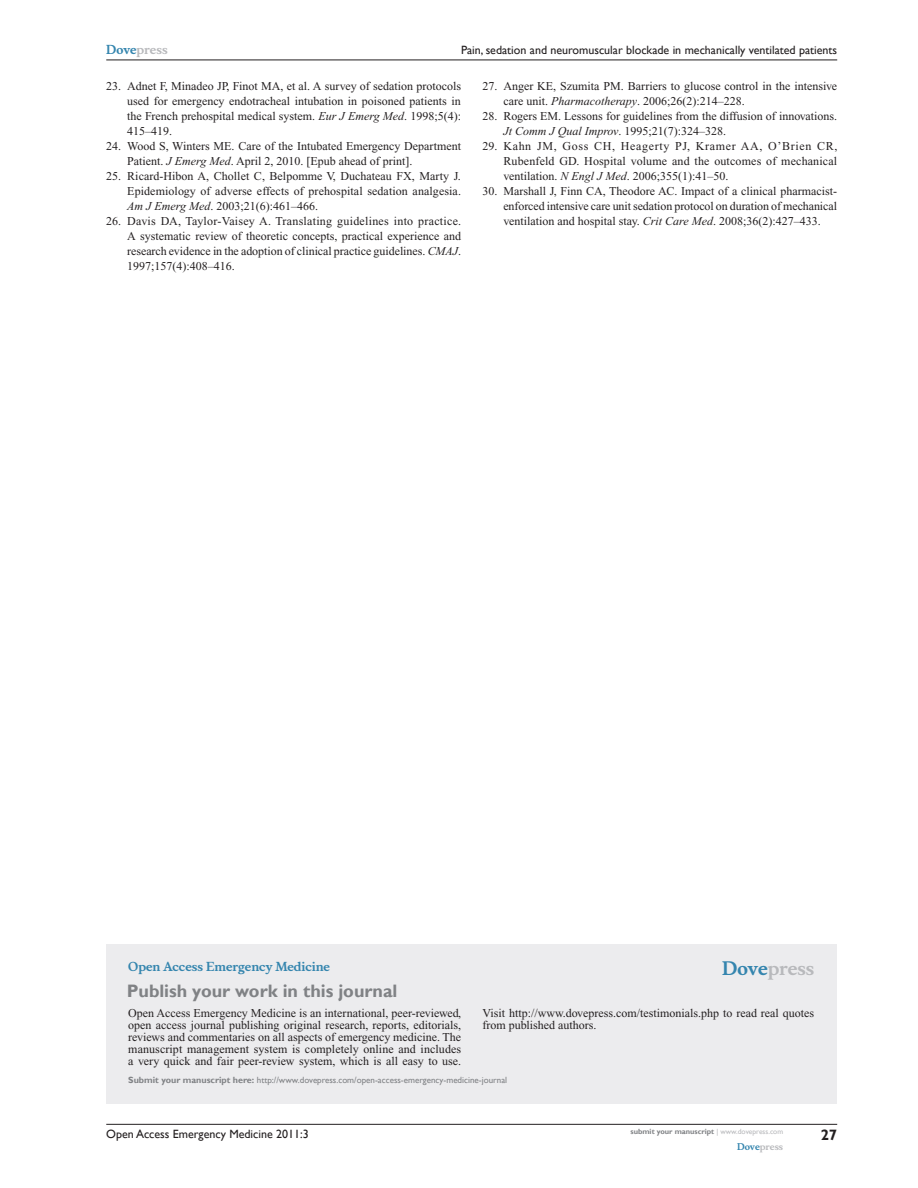
<style>
.page{position:relative;width:918px;height:1188px;background:#fff}
.page>*{position:absolute;margin:0;border:0;box-sizing:border-box;transform-origin:0 0}
.t1{font:700 18px "Gill Sans";color:#808285}
.t2{font:700 18px "Musee";color:#b8b9bc}
.t3{font:700 15px "Gill Sans";color:#231f20}
.t4{font:12px/15px "Times New Roman";color:#231f20;text-align:justify}
.t5{font:12px "Gill Sans";color:#231f20}
.t6{font:700 12px "Musee";color:#3485ae}
.t7{font:700 12px "Musee";color:#b8b9bc}
.t8{font:9px "Gill Sans";color:#808285}
.t9{font:700 9px "Musee";color:#b8b9bc}
.t10{font:700 7.5px "Gill Sans";color:#808285}
.s1{color:#3485ae}
.s2{font-style:italic}
.s3{font-weight:700}
.s4{font-weight:400;color:#b8b9bc}
</style>
<div class="page">
<div style="left:106px;top:944px;width:731px;height:159px;background:#ececee"></div>
<hr style="left:106px;top:1124px;width:731px;height:1px;background:#231f20">
<hr style="left:106px;top:60px;width:731px;height:1px;background:#231f20">
<p class="t7" style="left:106px;top:43px;width:63px"><span class="s1">Dove</span>press</p>
<p class="t5" style="left:461px;top:43px;width:378px">Pain, sedation and neuromuscular blockade in mechanically ventilated patients</p>
<p class="t4" style="left:127px;top:79px;width:335px;text-indent:-21px">23. Adnet F, Minadeo JP, Finot MA, et al. A survey of sedation protocols used for emergency endotracheal intubation in poisoned patients in the French prehospital medical system. <span class="s2">Eur J Emerg Med</span>. 1998;5(4):<br>415–419.</p>
<p class="t4" style="left:127px;top:139px;width:335px;text-indent:-21px">24. Wood S, Winters ME. Care of the Intubated Emergency Department<br>Patient. <span class="s2">J Emerg Med</span>. April 2, 2010. [Epub ahead of print].</p>
<p class="t4" style="left:127px;top:169px;width:335px;text-indent:-21px">25. Ricard-Hibon A, Chollet C, Belpomme V, Duchateau FX, Marty J.<br>Epidemiology of adverse effects of prehospital sedation analgesia.<br><span class="s2">Am J Emerg Med</span>. 2003;21(6):461–466.</p>
<p class="t4" style="left:127px;top:214px;width:336px;text-indent:-21px">26. Davis DA, Taylor-Vaisey A. Translating guidelines into practice.<br>A systematic review of theoretic concepts, practical experience and research evidence in the adoption of clinical practice guidelines. <span class="s2">CMAJ</span>.<br>1997;157(4):408–416.</p>
<p class="t4" style="left:503px;top:79px;width:335px;text-indent:-21px">27. Anger KE, Szumita PM. Barriers to glucose control in the intensive care unit. <span class="s2">Pharmacotherapy</span>. 2006;26(2):214–228.</p>
<p class="t4" style="left:503px;top:109px;width:335px;text-indent:-21px">28. Rogers EM. Lessons for guidelines from the diffusion of innovations.<br><span class="s2">Jt Comm J Qual Improv</span>. 1995;21(7):324–328.</p>
<p class="t4" style="left:503px;top:139px;width:336px;text-indent:-21px">29. Kahn JM, Goss CH, Heagerty PJ, Kramer AA, O’Brien CR, Rubenfeld GD. Hospital volume and the outcomes of mechanical ventilation. <span class="s2">N Engl J Med</span>. 2006;355(1):41–50.</p>
<p class="t4" style="left:503px;top:184px;width:335px;text-indent:-21px">30. Marshall J, Finn CA, Theodore AC. Impact of a clinical pharmacist&shy;enforced intensive care unit sedation protocol on duration of mechanical ventilation and hospital stay. <span class="s2">Crit Care Med</span>. 2008;36(2):427–433.</p>
<p class="t6" style="left:128px;top:959px;width:203px">Open Access Emergency Medicine</p>
<h1 class="t1" style="left:127px;top:980px;width:272px">Publish your work in this journal</h1>
<h1 class="t2" style="left:722px;top:958px;width:94px"><span class="s1">Dove</span>press</h1>
<p class="t4" style="left:128px;top:1007px;width:334px;line-height:12px">Open Access Emergency Medicine is an international, peer-reviewed, open access journal publishing original research, reports, editorials, reviews and commentaries on all aspects of emergency medicine. The manuscript management system is completely online and includes a very quick and fair peer-review system, which is all easy to use.</p>
<p class="t4" style="left:482px;top:1007px;width:333px;line-height:12px">Visit http://www.dovepress.com/testimonials.php to read real quotes from published authors.</p>
<p class="t8" style="left:128px;top:1075px;width:380px"><span class="s3">Submit your manuscript here:</span> http://www.dovepress.com/open-access-emergency-medicine-journal</p>
<p class="t5" style="left:106px;top:1127px;width:204px">Open Access Emergency Medicine 2011:3</p>
<p class="t10" style="left:631px;top:1127px;width:154px">submit your manuscript <span class="s4">| www.dovepress.com</span></p>
<p class="t9" style="left:737px;top:1141px;width:48px"><span class="s1">Dove</span>press</p>
<p class="t3" style="left:821px;top:1126px;width:18px">27</p>
</div>
